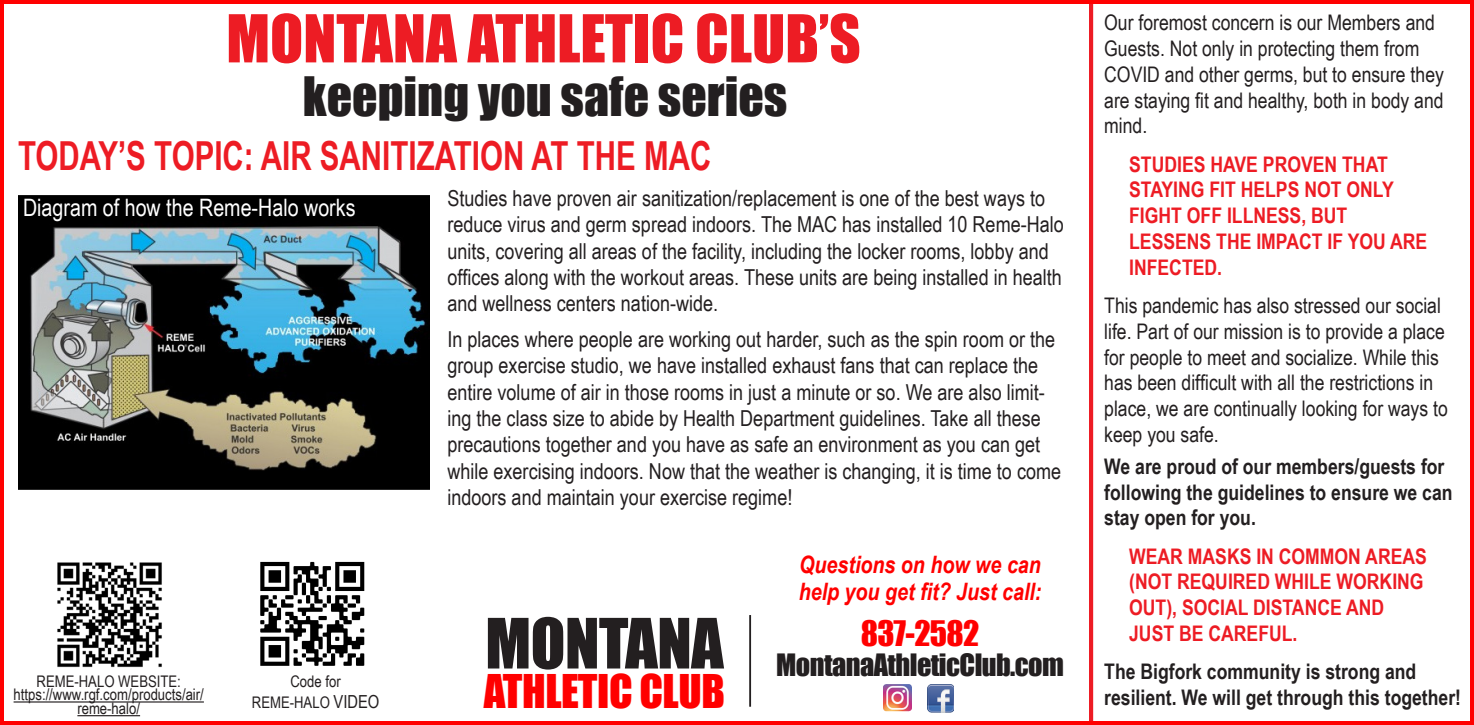
<style>
.page{position:relative;width:1474px;height:725px;background:#fff}
.page>*{position:absolute;margin:0;border:0;box-sizing:border-box;transform-origin:0 0}
.t1{font:64px "Impact";letter-spacing:-.01em;color:#231f20}
.t2{font:61px "Impact";color:#ed1c24}
.t3{font:49.8px "Impact";color:#231f20}
.t4{font:42.8px "Impact";letter-spacing:-.01em;color:#f00}
.t5{font:700 40px "Arial Narrow";color:#ed1c24;scale:.9 1}
.t6{font:32.2px "Impact";letter-spacing:-.02em;color:#f00}
.t7{font:28.2px "Impact";letter-spacing:-.02em;color:#231f20}
.t8{font:italic 700 24px/26.8px "Arial Narrow";color:#f00}
.t9{font:24px "Arial Narrow";color:#fff}
.t10{font:22px/26.4px "Arial Narrow";color:#231f20}
.t11{font:21.4px/25.8px "Arial Narrow";color:#231f20}
.t12{font:700 21.4px/25.8px "Arial Narrow";color:#ed1c24}
.t13{font:700 21.4px/25.8px "Arial Narrow";color:#231f20}
.t14{font:16px/13.8px "Arial Narrow";color:#231f20;text-align:center}
.s1{font-size:18px}
</style>
<div class="page">
<img style="left:928px;top:684px;width:25px;height:28px">
<img style="left:883px;top:684px;width:29px;height:27px">
<hr style="left:1089px;top:0;width:4px;height:725px;background:#ed1c24">
<hr style="left:749px;top:615px;width:2px;height:92px;background:#231f20">
<div style="left:0;top:0;width:1474px;height:725px;border:4px solid #f00"></div>
<img style="left:18px;top:195px;width:411px;height:295px">
<img style="left:260px;top:561px;width:105px;height:105px">
<hr style="left:14px;top:701px;width:190px;height:1px;background:#231f20">
<hr style="left:77px;top:715px;width:63px;height:1px;background:#231f20">
<img style="left:57px;top:562px;width:105px;height:106px">
<p class="t2" style="left:226px;top:-9px;width:636px">MONTANA ATHLETIC CLUB’S</p>
<p class="t3" style="left:303px;top:58px;width:486px">keeping you safe series</p>
<p class="t5" style="left:18px;top:126px;width:772px">TODAY’S TOPIC: AIR SANITIZATION AT THE MAC</p>
<p class="t9" style="left:23px;top:190px;width:334px">Diagram of how the Reme-Halo works</p>
<p class="t14" style="left:37px;top:673px;width:146px">REME-HALO WEBSITE:</p>
<p class="t14" style="left:14px;top:687px;width:192px">https://www.rgf.com/products/air/ reme-halo/</p>
<p class="t14" style="left:291px;top:673px;width:52px">Code for</p>
<p class="t14" style="left:252px;top:695px;width:129px">REME-HALO <span class="s1">VIDEO</span></p>
<p class="t10" style="left:447px;top:184px;width:618px">Studies have proven air sanitization/replacement is one of the best ways to reduce virus and germ spread indoors. The MAC has installed 10 Reme-Halo units, covering all areas of the facility, including the locker rooms, lobby and offices along with the workout areas. These units are being installed in health and wellness centers nation-wide.</p>
<p class="t10" style="left:447px;top:325px;width:615px">In places where people are working out harder, such as the spin room or the group exercise studio, we have installed exhaust fans that can replace the entire volume of air in those rooms in just a minute or so. We are also limit&shy;ing the class size to abide by Health Department guidelines. Take all these precautions together and you have as safe an environment as you can get while exercising indoors. Now that the weather is changing, it is time to come indoors and maintain your exercise regime!</p>
<p class="t1" style="left:485px;top:594px;width:240px">MONTANA</p>
<p class="t4" style="left:484px;top:658px;width:242px">ATHLETIC CLUB</p>
<p class="t8" style="left:799px;top:550px;width:244px">Questions on how we can help you get fit? Just call:</p>
<p class="t6" style="left:861px;top:608px;width:120px">837-2582</p>
<p class="t7" style="left:776px;top:643px;width:289px">MontanaAthleticClub.com</p>
<p class="t11" style="left:1104px;top:9px;width:341px">Our foremost concern is our Members and Guests. Not only in protecting them from COVID and other germs, but to ensure they are staying fit and healthy, both in body and mind.</p>
<p class="t12" style="left:1129px;top:150px;width:300px">STUDIES HAVE PROVEN THAT<br>STAYING FIT HELPS NOT ONLY<br>FIGHT OFF ILLNESS, BUT<br>LESSENS THE IMPACT IF YOU ARE<br>INFECTED.</p>
<p class="t11" style="left:1104px;top:292px;width:345px">This pandemic has also stressed our social life. Part of our mission is to provide a place for people to meet and socialize. While this has been difficult with all the restrictions in place, we are continually looking for ways to keep you safe.</p>
<p class="t13" style="left:1104px;top:452px;width:350px">We are proud of our members/guests for following the guidelines to ensure we can stay open for you.</p>
<p class="t12" style="left:1129px;top:542px;width:299px">WEAR MASKS IN COMMON AREAS (NOT REQUIRED WHILE WORKING<br>OUT), SOCIAL DISTANCE AND<br>JUST BE CAREFUL.</p>
<p class="t13" style="left:1104px;top:658px;width:358px">The Bigfork community is strong and resilient. We will get through this together!</p>
</div>
